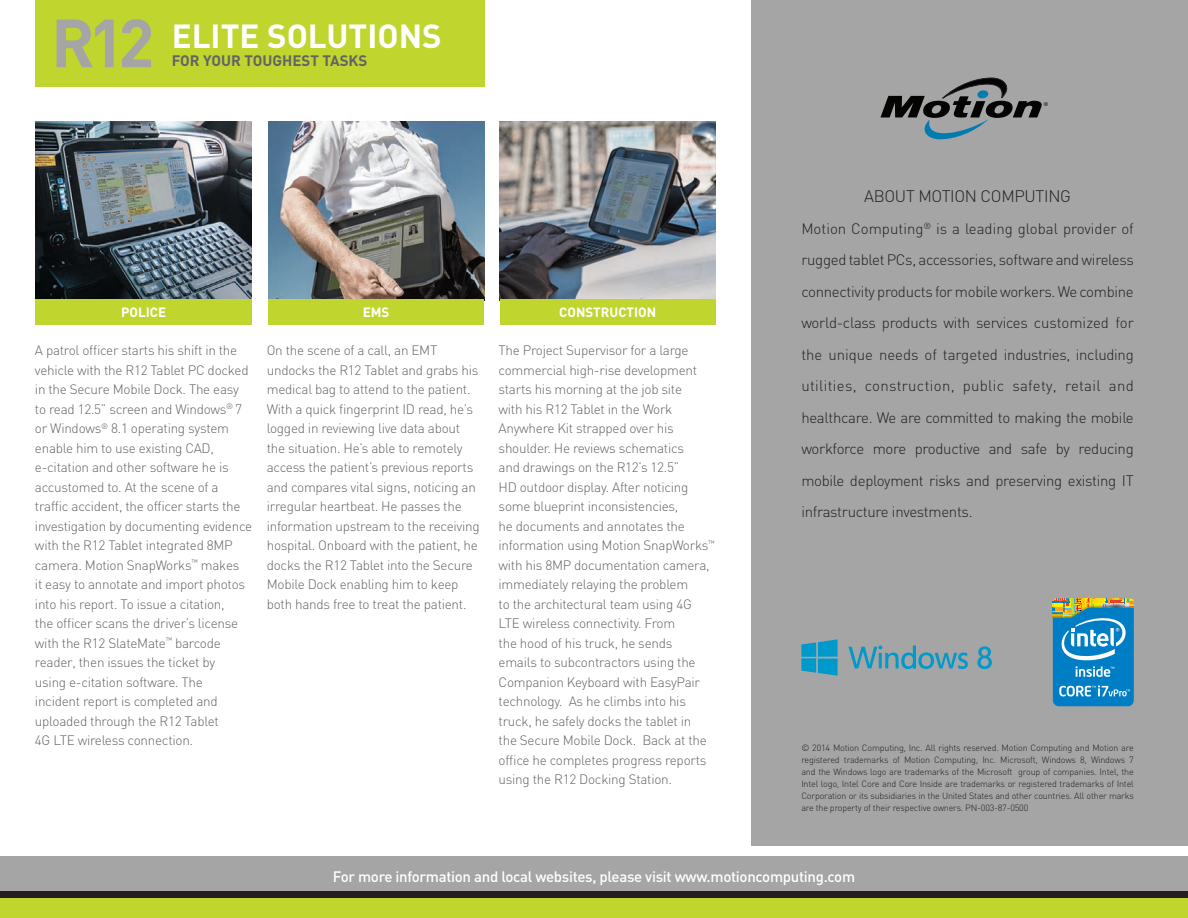
<style>
.page{position:relative;width:1188px;height:918px;background:#fff}
.page>*{position:absolute;margin:0;border:0;box-sizing:border-box;transform-origin:0 0}
.Product_Copy{font:700 33px "DIN";color:#fff}
.t1{font:300 16.5px "DIN";letter-spacing:-.02em;color:#231f20}
.t2{font:300 15px/31.5px "DIN";letter-spacing:-.02em;color:#231f20;text-align:justify}
.t3{font:500 15px "DIN";letter-spacing:-.02em;color:#fff}
.Product_Copy-2{font:700 15px "DIN";color:#636366}
.t4{font:300 13.5px/19.5px "DIN";letter-spacing:-.02em;color:#636366}
.t5{font:700 13.35px "DIN";color:#fff}
.t6{font:300 9px/12px "DIN";letter-spacing:-.02em;color:#231f20;text-align:justify}
</style>
<div class="page">
<div style="left:752px;top:0;width:436px;height:846px;background:#a5a5a5"></div>
<svg style="left:880px;top:78px;width:168px;height:61px"></svg>
<img style="left:36px;top:122px;width:216px;height:177px">
<img style="left:268px;top:122px;width:216px;height:177px">
<img style="left:500px;top:122px;width:216px;height:177px">
<div style="left:36px;top:299px;width:216px;height:26px;background:#c1d52f"></div>
<div style="left:268px;top:299px;width:216px;height:26px;background:#c1d52f"></div>
<div style="left:500px;top:299px;width:216px;height:26px;background:#c1d52f"></div>
<svg style="left:1053px;top:598px;width:81px;height:108px;background:#3c96bd"></svg>
<div style="left:0;top:856px;width:1188px;height:40px;background:#a5a5a5"></div>
<div style="left:0;top:892px;width:1188px;height:26px;background:#c1d52f"></div>
<div style="left:0;top:891px;width:1188px;height:7px;background:#231f20"></div>
<svg style="left:801px;top:639px;width:37px;height:37px"></svg>
<svg style="left:848px;top:646px;width:120px;height:23px"></svg>
<svg style="left:977px;top:646px;width:15px;height:23px"></svg>
<div style="left:35px;top:0;width:450px;height:86px;background:#c1d52f"></div>
<svg style="left:57px;top:19px;width:57px;height:48px"></svg>
<svg style="left:122px;top:19px;width:29px;height:48px"></svg>
<p class="Product_Copy" style="left:172px;top:14px;width:271px">ELITE SOLUTIONS</p>
<p class="Product_Copy-2" style="left:172px;top:51px;width:197px">FOR YOUR TOUGHEST TASKS</p>
<p class="t5" style="left:121px;top:304px;width:46px">POLICE</p>
<p class="t5" style="left:363px;top:304px;width:28px">EMS</p>
<p class="t5" style="left:559px;top:304px;width:98px">CONSTRUCTION</p>
<p class="t4" style="left:35px;top:341px;width:219px">A patrol officer starts his shift in the vehicle with the R12 Tablet PC docked in the Secure Mobile Dock. The easy to read 12.5” screen and Windows<sup>®</sup> 7 or Windows<sup>®</sup> 8.1 operating system enable him to use existing CAD, e-citation and other software he is accustomed to. At the scene of a traffic accident, the officer starts the investigation by documenting evidence with the R12 Tablet integrated 8MP camera. Motion SnapWorks<sup>™</sup> makes<br>it easy to annotate and import photos into his report. To issue a citation,<br>the officer scans the driver’s license with the R12 SlateMate<sup>™</sup> barcode reader, then issues the ticket by<br>using e-citation software. The<br>incident report is completed and uploaded through the R12 Tablet<br>4G LTE wireless connection.</p>
<p class="t4" style="left:267px;top:341px;width:214px">On the scene of a call, an EMT undocks the R12 Tablet and grabs his medical bag to attend to the patient.<br>With a quick fingerprint ID read, he’s logged in reviewing live data about the situation. He’s able to remotely access the patient’s previous reports and compares vital signs, noticing an irregular heartbeat. He passes the information upstream to the receiving hospital. Onboard with the patient, he docks the R12 Tablet into the Secure Mobile Dock enabling him to keep both hands free to treat the patient.</p>
<p class="t4" style="left:499px;top:341px;width:218px">The Project Supervisor for a large commercial high-rise development starts his morning at the job site<br>with his R12 Tablet in the Work Anywhere Kit strapped over his shoulder. He reviews schematics<br>and drawings on the R12’s 12.5”<br>HD outdoor display. After noticing some blueprint inconsistencies,<br>he documents and annotates the information using Motion SnapWorks<sup>™ </sup>with his 8MP documentation camera, immediately relaying the problem<br>to the architectural team using 4G LTE wireless connectivity. From<br>the hood of his truck, he sends<br>emails to subcontractors using the Companion Keyboard with EasyPair technology. As he climbs into his truck, he safely docks the tablet in<br>the Secure Mobile Dock. Back at the office he completes progress reports using the R12 Docking Station.</p>
<p class="t1" style="left:864px;top:186px;width:208px">ABOUT MOTION COMPUTING</p>
<p class="t2" style="left:801px;top:212px;width:334px">Motion Computing<sup>®</sup> is a leading global provider of rugged tablet PCs, accessories, software and wireless connectivity products for mobile workers. We combine world-class products with services customized for the unique needs of targeted industries, including utilities, construction, public safety, retail and healthcare. We are committed to making the mobile workforce more productive and safe by reducing mobile deployment risks and preserving existing IT infrastructure investments.</p>
<p class="t6" style="left:801px;top:742px;width:334px">© 2014 Motion Computing, Inc. All rights reserved. Motion Computing and Motion are registered trademarks of Motion Computing, Inc. Microsoft, Windows 8, Windows 7 and the Windows logo are trademarks of the Microsoft group of companies. Intel, the Intel logo, Intel Core and Core Inside are trademarks or registered trademarks of Intel Corporation or its subsidiaries in the United States and other countries. All other marks are the property of their respective owners. PN-003-87-0500</p>
<p class="t3" style="left:333px;top:867px;width:524px">For more information and local websites, please visit www.motioncomputing.com</p>
</div>
